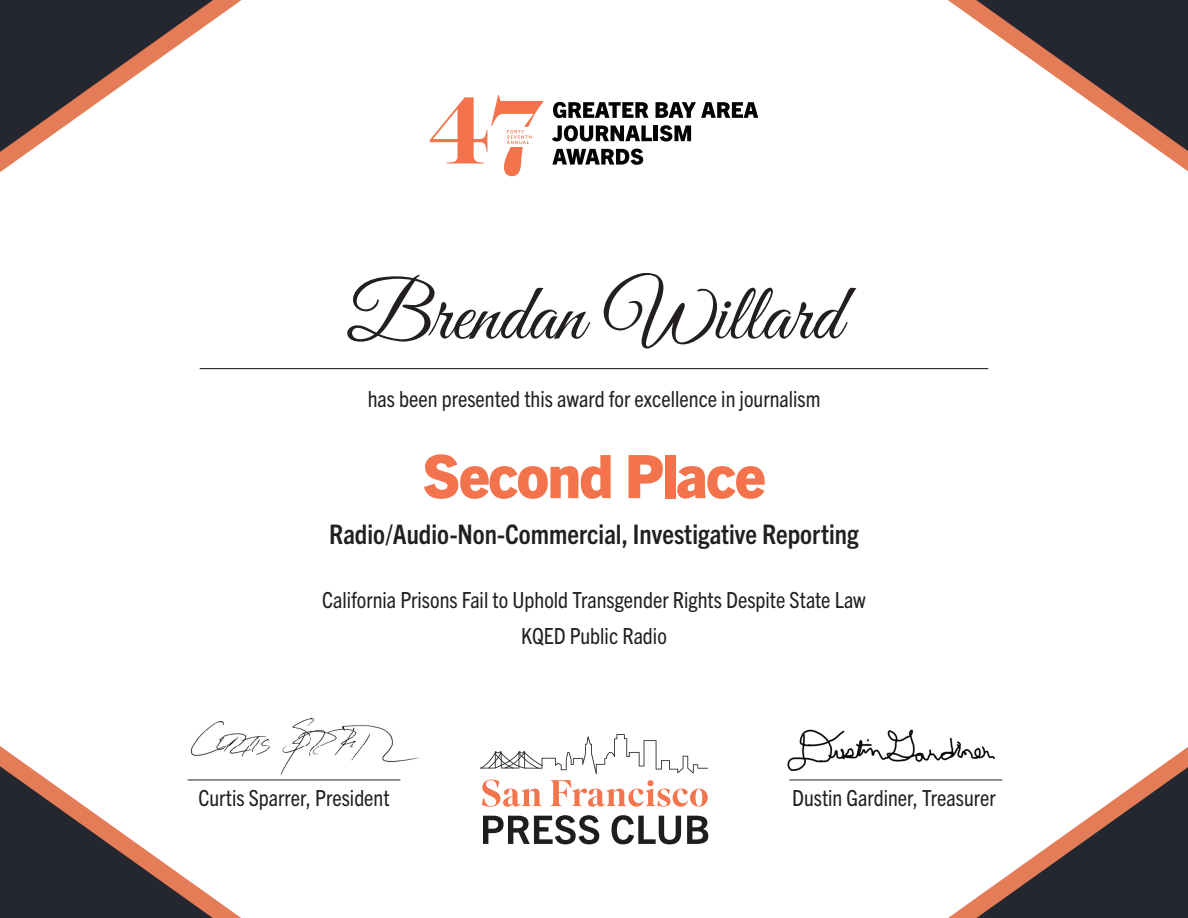
<style>
.page{position:relative;width:1188px;height:918px;background:#fff}
.page>*{position:absolute;margin:0;border:0;box-sizing:border-box;transform-origin:0 0}
.t1{font:81px "Great Vibes";color:#231f20}
.t2{font:800 60px "Trade Gothic Next LT Pro";letter-spacing:-.03em;color:#f3744c}
.t3{font:700 condensed 27px "Trade Gothic Next";color:#231f20}
.t4{font:condensed 22.5px/36px "Trade Gothic Next";color:#231f20;text-align:center}
</style>
<div class="page">
<img style="left:787px;top:729px;width:197px;height:43px">
<img style="left:192px;top:718px;width:227px;height:63px">
<hr style="left:188px;top:780px;width:212px;height:1px;background:#231f20">
<hr style="left:789px;top:780px;width:213px;height:1px;background:#231f20">
<svg style="left:553px;top:102px;width:96px;height:16px"></svg>
<svg style="left:656px;top:102px;width:102px;height:16px"></svg>
<svg style="left:552px;top:125px;width:100px;height:16px"></svg>
<hr style="left:654px;top:126px;width:4px;height:15px;background:#040503">
<svg style="left:660px;top:125px;width:31px;height:16px"></svg>
<svg style="left:552px;top:149px;width:91px;height:16px"></svg>
<svg style="left:430px;top:95px;width:113px;height:81px"></svg>
<svg style="left:948px;top:747px;width:240px;height:171px"></svg>
<svg style="left:0;top:0;width:242px;height:172px"></svg>
<svg style="left:0;top:746px;width:241px;height:172px"></svg>
<svg style="left:948px;top:0;width:240px;height:171px"></svg>
<svg style="left:480px;top:734px;width:228px;height:40px"></svg>
<svg style="left:483px;top:815px;width:116px;height:29px"></svg>
<svg style="left:612px;top:815px;width:69px;height:29px"></svg>
<svg style="left:687px;top:816px;width:21px;height:28px"></svg>
<svg style="left:482px;top:780px;width:60px;height:27px"></svg>
<svg style="left:550px;top:780px;width:158px;height:27px"></svg>
<hr style="left:200px;top:368px;width:788px;height:1px;background:#0b0c0b">
<h1 class="t1" style="left:346px;top:270px;width:497px">Brendan Willard</h1>
<p class="t4" style="left:368px;top:381px;width:454px">has been presented this award for excellence in journalism</p>
<h2 class="t2" style="left:422px;top:435px;width:345px">Second Place</h2>
<p class="t3" style="left:329px;top:518px;width:531px">Radio/Audio-Non-Commercial, Investigative Reporting</p>
<p class="t4" style="left:322px;top:582px;width:545px">California Prisons Fail to Uphold Transgender Rights Despite State Law<br>KQED Public Radio</p>
<p class="t4" style="left:198px;top:779px;width:193px">Curtis Sparrer, President</p>
<p class="t4" style="left:792px;top:779px;width:205px">Dustin Gardiner, Treasurer</p>
</div>
